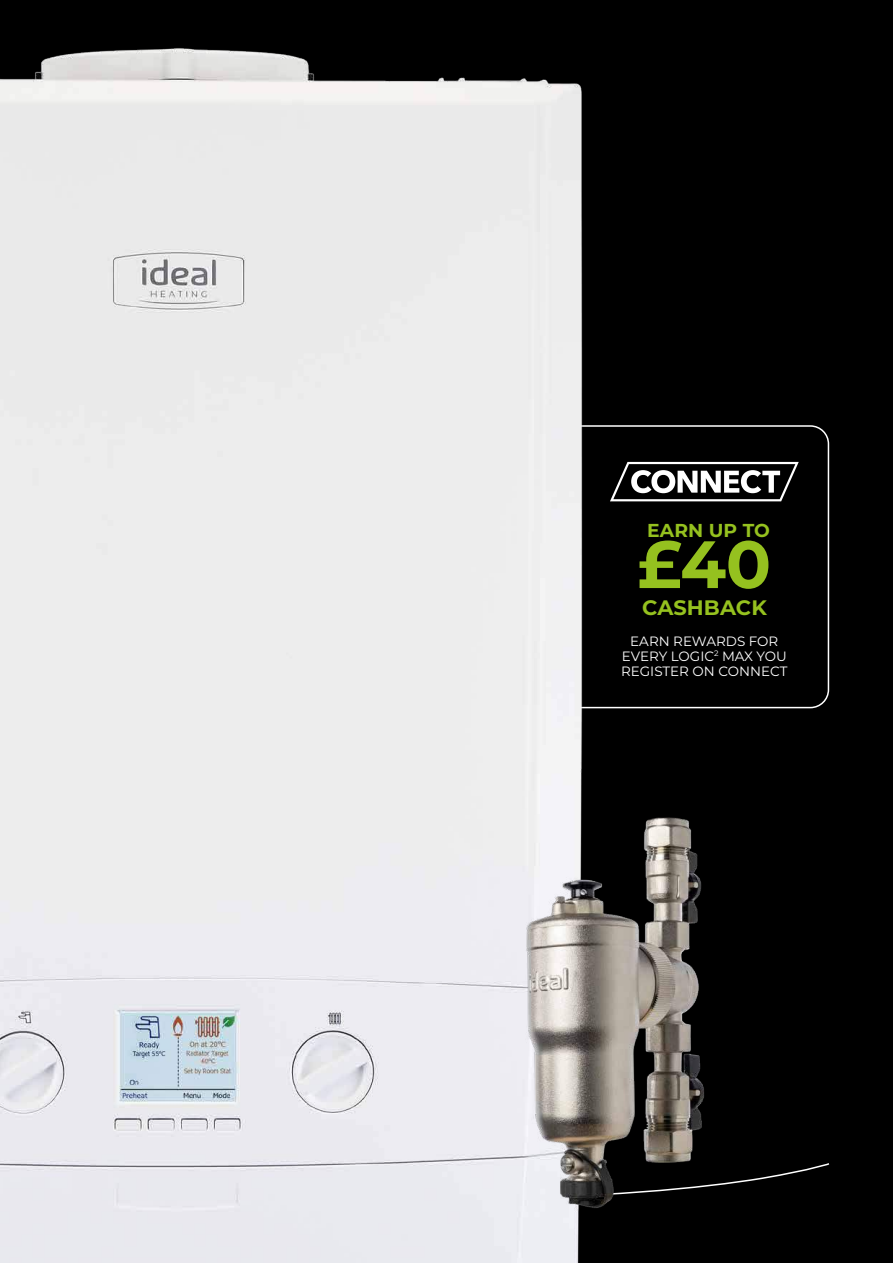
<style>
.page{position:relative;width:893px;height:1263px;background:#000}
.page>*{position:absolute;margin:0;border:0;box-sizing:border-box;transform-origin:0 0}
.t1{font:700 66.75px "Montserrat";color:#95c11f}
.t2{font:700 20.85px "Montserrat";letter-spacing:.005em;color:#95c11f}
.t3{font:700 18.75px "Montserrat";letter-spacing:.005em;color:#95c11f}
.t4{font:13.5px/15px "Montserrat";color:#fff;text-align:center}
</style>
<div class="page">
<svg style="left:719px;top:1163px;width:111px;height:23px"></svg>
<svg style="left:616px;top:462px;width:183px;height:39px"></svg>
<div style="left:521px;top:425px;width:308px;height:283px;border:2px solid #fff;border-radius:18px"></div>
<div style="left:0;top:48px;width:616px;height:1215px;background:#edeced"></div>
<img style="left:510px;top:813px;width:209px;height:398px">
<h3 class="t3" style="left:647px;top:517px;width:124px">EARN UP TO</h3>
<h1 class="t1" style="left:637px;top:516px;width:135px">£40</h1>
<h2 class="t2" style="left:642px;top:592px;width:126px">CASHBACK</h2>
<p class="t4" style="left:621px;top:633px;width:168px">EARN REWARDS FOR<br>EVERY LOGIC<sup>2</sup> MAX YOU<br>REGISTER ON CONNECT</p>
</div>
